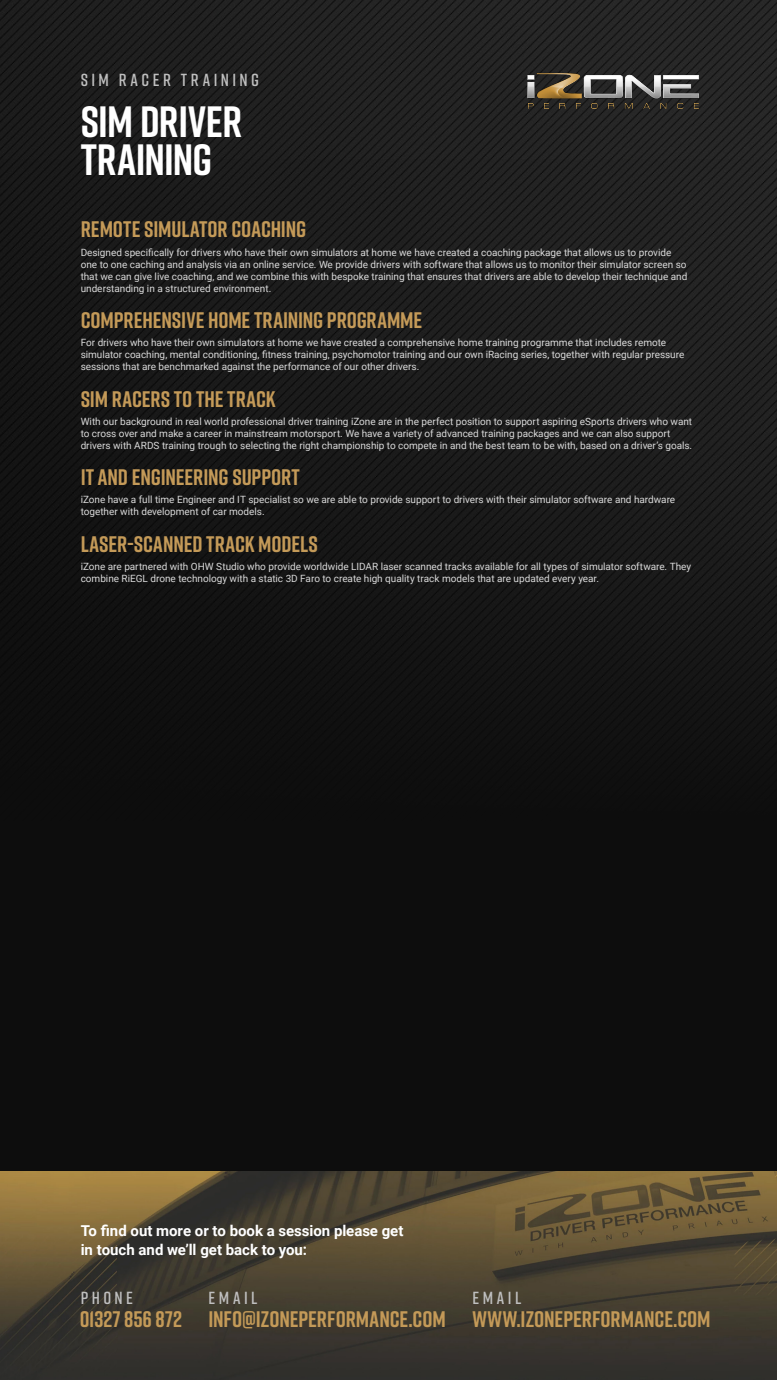
<style>
.page{position:relative;width:777px;height:1380px;background:#fff}
.page>*{position:absolute;margin:0;border:0;box-sizing:border-box;transform-origin:0 0}
.t1{font:700 43.75px "Rift";letter-spacing:-.015em;color:#fff}
.t2{font:700 22.5px "Rift";letter-spacing:-.005em;color:#c49a58}
.t3{font:600 17.5px "Rift";letter-spacing:.2em;color:#bfbfbf}
.t4{font:700 15px/18.8px "Roboto";letter-spacing:-.005em;color:#fff}
.t5{font:10px/12px "Roboto";letter-spacing:-.005em;color:#d9d9d9}
</style>
<div class="page">
<div style="left:0;top:0;width:776px;height:1380px;background:#0d0d0d"></div>
<img style="left:0;top:0;width:776px;height:687px">
<img style="left:0;top:1171px;width:776px;height:209px">
<img style="left:509px;top:60px;width:208px;height:61px">
<p class="t3" style="left:81px;top:67px;width:180px">SIM RACER TRAINING</p>
<p class="t1" style="left:81px;top:91px;width:163px">SIM DRIVER</p>
<p class="t1" style="left:81px;top:128px;width:133px">TRAINING</p>
<p class="t2" style="left:81px;top:213px;width:227px">REMOTE SIMULATOR COACHING</p>
<p class="t5" style="left:81px;top:246px;width:608px">Designed specifically for drivers who have their own simulators at home we have created a coaching package that allows us to provide one to one caching and analysis via an online service. We provide drivers with software that allows us to monitor their simulator screen so that we can give live coaching, and we combine this with bespoke training that ensures that drivers are able to develop their technique and understanding in a structured environment.</p>
<p class="t2" style="left:81px;top:304px;width:343px">COMPREHENSIVE HOME TRAINING PROGRAMME</p>
<p class="t5" style="left:81px;top:336px;width:605px">For drivers who have their own simulators at home we have created a comprehensive home training programme that includes remote simulator coaching, mental conditioning, fitness training, psychomotor training and our own iRacing series, together with regular pressure sessions that are benchmarked against the performance of our other drivers.</p>
<p class="t2" style="left:81px;top:383px;width:196px">SIM RACERS TO THE TRACK</p>
<p class="t5" style="left:81px;top:415px;width:612px">With our background in real world professional driver training iZone are in the perfect position to support aspiring eSports drivers who want to cross over and make a career in mainstream motorsport. We have a variety of advanced training packages and we can also support drivers with ARDS training trough to selecting the right championship to compete in and the best team to be with, based on a driver’s goals.</p>
<p class="t2" style="left:81px;top:461px;width:220px">IT AND ENGINEERING SUPPORT</p>
<p class="t5" style="left:81px;top:493px;width:596px">iZone have a full time Engineer and IT specialist so we are able to provide support to drivers with their simulator software and hardware together with development of car models.</p>
<p class="t2" style="left:81px;top:528px;width:238px">LASER-SCANNED TRACK MODELS</p>
<p class="t5" style="left:81px;top:560px;width:611px">iZone are partnered with OHW Studio who provide worldwide LIDAR laser scanned tracks available for all types of simulator software. They combine RiEGL drone technology with a static 3D Faro to create high quality track models that are updated every year.</p>
<p class="t4" style="left:81px;top:1221px;width:324px">To find out more or to book a session please get in touch and we’ll get back to you:</p>
<p class="t3" style="left:81px;top:1286px;width:54px">PHONE</p>
<p class="t3" style="left:208px;top:1286px;width:50px">EMAIL</p>
<p class="t3" style="left:472px;top:1286px;width:50px">EMAIL</p>
<p class="t2" style="left:80px;top:1303px;width:104px">01327 856 872</p>
<p class="t2" style="left:208px;top:1303px;width:239px">INFO@IZONEPERFORMANCE.COM</p>
<p class="t2" style="left:472px;top:1303px;width:240px">WWW.IZONEPERFORMANCE.COM</p>
</div>
